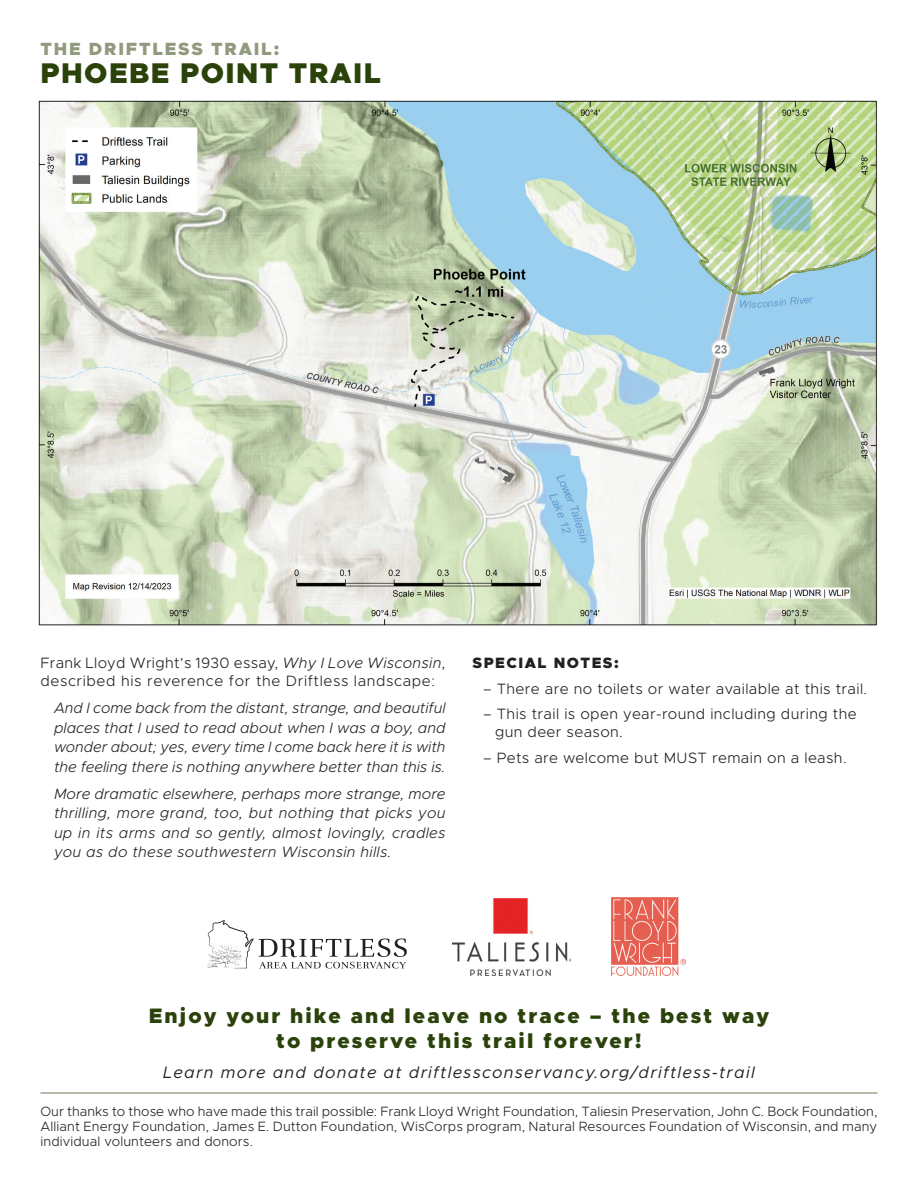
<style>
.page{position:relative;width:918px;height:1188px;background:#fff}
.page>*{position:absolute;margin:0;border:0;box-sizing:border-box;transform-origin:0 0}
.t1{font:900 28.65px "Metropolis";letter-spacing:.05em;color:#2b420a}
.t2{font:900 21px/25.2px "Metropolis";letter-spacing:.1em;color:#2b420a;text-align:center}
.t3{font:900 17.7px "Metropolis";letter-spacing:.1em;color:#919a7e}
.t4{font:italic 16.5px "Metropolis";letter-spacing:.075em;color:#231f20}
.t5{font:italic 300 15px/19.5px "Metropolis";color:#231f20;text-align:justify}
.t6{font:300 15px/18px "Metropolis";letter-spacing:.025em;color:#231f20}
.t7{font:900 15px "Metropolis";letter-spacing:.1em;color:#231f20}
.t8{font:300 13.5px/15px "Metropolis";letter-spacing:.01em;color:#231f20;text-align:justify}
.s1{font-style:italic}
</style>
<div class="page">
<img style="left:38px;top:100px;width:839px;height:526px">
<hr style="left:40px;top:1093px;width:838px;height:1px;background:#6e7956">
<svg style="left:207px;top:920px;width:200px;height:49px"></svg>
<img style="left:611px;top:898px;width:75px;height:78px">
<img style="left:453px;top:899px;width:117px;height:77px">
<p class="t3" style="left:40px;top:37px;width:240px">THE DRIFTLESS TRAIL:</p>
<p class="t1" style="left:40px;top:55px;width:342px">PHOEBE POINT TRAIL</p>
<p class="t6" style="left:40px;top:654px;width:407px">Frank Lloyd Wright’s 1930 essay, <span class="s1">Why I Love Wisconsin</span>, described his reverence for the Driftless landscape:</p>
<p class="t5" style="left:54px;top:698px;width:393px">And I come back from the distant, strange, and beautiful places that I used to read about when I was a boy, and wonder about; yes, every time I come back here it is with the feeling there is nothing anywhere better than this is.</p>
<p class="t5" style="left:54px;top:784px;width:393px">More dramatic elsewhere, perhaps more strange, more thrilling, more grand, too, but nothing that picks you up in its arms and so gently, almost lovingly, cradles you as do these southwestern Wisconsin hills.</p>
<p class="t7" style="left:472px;top:653px;width:148px">SPECIAL NOTES:</p>
<p class="t6" style="left:483px;top:680px;width:386px">– There are no toilets or water available at this trail.</p>
<p class="t6" style="left:495px;top:705px;width:363px;text-indent:-12px">– This trail is open year-round including during the gun deer season.</p>
<p class="t6" style="left:483px;top:749px;width:365px">– Pets are welcome but MUST remain on a leash.</p>
<p class="t2" style="left:149px;top:1003px;width:622px">Enjoy your hike and leave no trace – the best way to preserve this trail forever!</p>
<p class="t4" style="left:163px;top:1062px;width:593px">Learn more and donate at driftlessconservancy.org/driftless-trail</p>
<p class="t8" style="left:40px;top:1104px;width:838px">Our thanks to those who have made this trail possible: Frank Lloyd Wright Foundation, Taliesin Preservation, John C. Bock Foundation, Alliant Energy Foundation, James E. Dutton Foundation, WisCorps program, Natural Resources Foundation of Wisconsin, and many individual volunteers and donors.</p>
</div>
